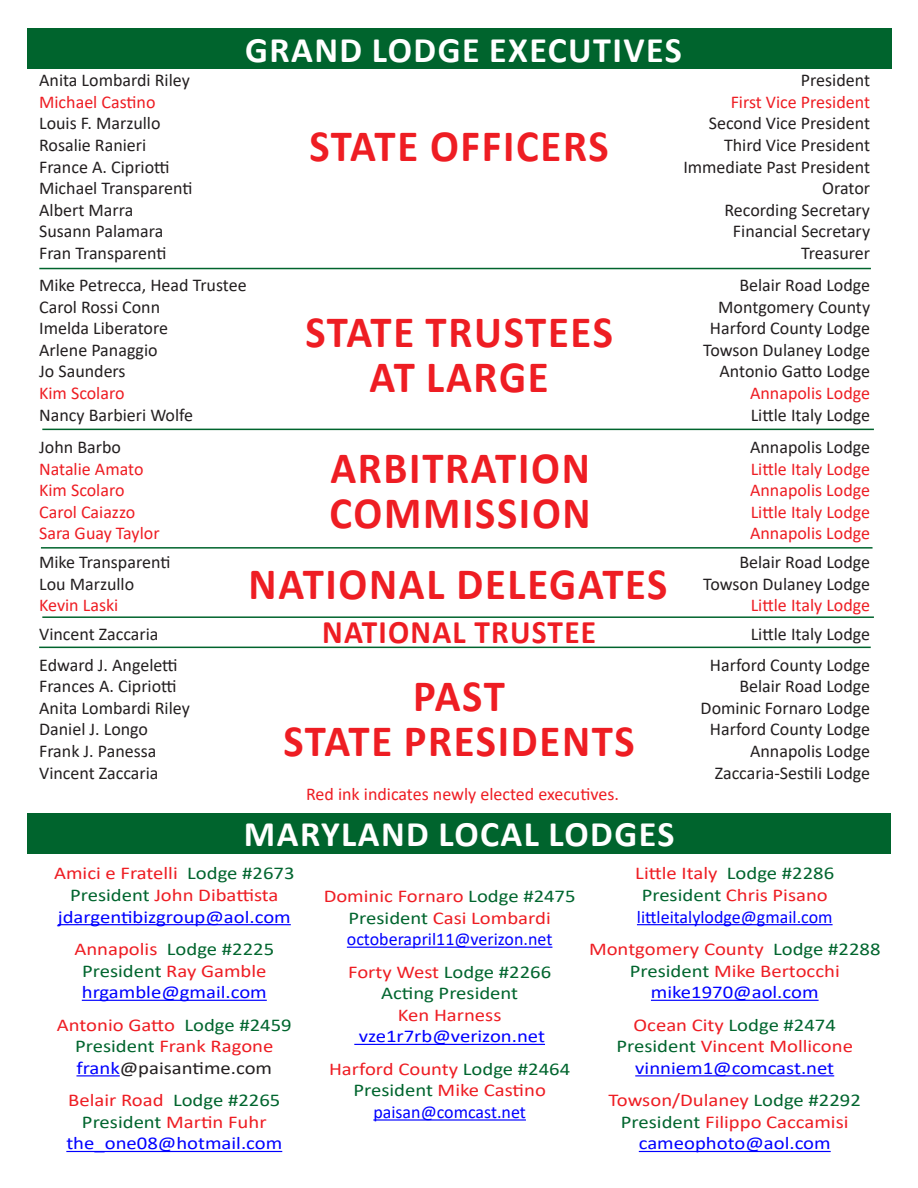
<style>
.page{position:relative;width:918px;height:1188px;background:#fff}
.page>*{position:absolute;margin:0;border:0;box-sizing:border-box;transform-origin:0 0}
.t1{font:700 45px/45px "Calibri";letter-spacing:.04em;color:#ee1d23;text-align:center;scale:.95 1}
.t2{font:700 36px "Calibri";letter-spacing:.04em;color:#fff}
.t3{font:700 33px "Calibri";letter-spacing:.04em;color:#ee1d23;scale:.95 1}
.t4{font:18px "Calibri";color:#231f20}
.t5{font:18px "Calibri";color:#ee1d23;scale:1.15 1}
.t6{font:18px "Calibri";color:#ee1d23}
.t7{font:18px "Calibri";color:#00f;scale:1.15 1}
.t8{font:18px "Calibri";color:#00652e;scale:1.15 1}
.t9{font:18px "Calibri";color:#00f}
.t10{font:18px "Calibri";color:#231f20;scale:1.15 1}
.s1{color:#00652e}
.s2{color:#ee1d23}
.s3{color:#00f}
</style>
<div class="page">
<div style="left:27px;top:813px;width:864px;height:40px;background:#00642d"></div>
<div style="left:27px;top:28px;width:864px;height:41px;background:#00642d"></div>
<hr style="left:58px;top:924px;width:233px;height:1px;background:#00f">
<hr style="left:82px;top:1000px;width:185px;height:1px;background:#00f">
<hr style="left:76px;top:1075px;width:44px;height:1px;background:#00f">
<hr style="left:66px;top:1151px;width:216px;height:1px;background:#00f">
<hr style="left:347px;top:947px;width:205px;height:1px;background:#00f">
<hr style="left:354px;top:1044px;width:191px;height:1px;background:#00f">
<hr style="left:373px;top:1119px;width:153px;height:2px;background:#00f">
<hr style="left:637px;top:924px;width:196px;height:1px;background:#00f">
<hr style="left:651px;top:1000px;width:168px;height:1px;background:#00f">
<hr style="left:635px;top:1075px;width:199px;height:1px;background:#00f">
<hr style="left:639px;top:1151px;width:192px;height:1px;background:#00f">
<hr style="left:39px;top:268px;width:832px;height:1px;background:#00642d">
<hr style="left:42px;top:616px;width:832px;height:2px;background:#00642d">
<hr style="left:41px;top:547px;width:832px;height:2px;background:#00642d">
<hr style="left:42px;top:429px;width:832px;height:1px;background:#00642d">
<hr style="left:39px;top:647px;width:832px;height:1px;background:#00642d">
<p class="t2" style="left:245px;top:25px;width:438px">GRAND LODGE EXECUTIVES</p>
<p class="t4" style="left:39px;top:68px;width:152px">Anita Lombardi Riley</p>
<p class="t4" style="left:801px;top:68px;width:71px">President</p>
<p class="t6" style="left:39px;top:89px;width:118px">Michael Castino</p>
<p class="t6" style="left:731px;top:89px;width:141px">First Vice President</p>
<p class="t4" style="left:39px;top:111px;width:123px">Louis F. Marzullo</p>
<p class="t4" style="left:709px;top:111px;width:163px">Second Vice President</p>
<p class="t4" style="left:39px;top:133px;width:109px">Rosalie Ranieri</p>
<p class="t4" style="left:724px;top:133px;width:148px">Third Vice President</p>
<p class="t4" style="left:39px;top:154px;width:132px">France A. Cipriotti</p>
<p class="t4" style="left:683px;top:154px;width:188px">Immediate Past President</p>
<p class="t4" style="left:39px;top:176px;width:155px">Michael Transparenti</p>
<p class="t4" style="left:822px;top:176px;width:49px">Orator</p>
<p class="t4" style="left:39px;top:197px;width:96px">Albert Marra</p>
<p class="t4" style="left:724px;top:197px;width:147px">Recording Secretary</p>
<p class="t4" style="left:39px;top:219px;width:126px">Susann Palamara</p>
<p class="t4" style="left:733px;top:219px;width:139px">Financial Secretary</p>
<p class="t4" style="left:39px;top:241px;width:129px">Fran Transparenti</p>
<p class="t4" style="left:801px;top:241px;width:71px">Treasurer</p>
<p class="t4" style="left:39px;top:273px;width:209px">Mike Petrecca, Head Trustee</p>
<p class="t4" style="left:739px;top:273px;width:132px">Belair Road Lodge</p>
<p class="t4" style="left:39px;top:294px;width:123px">Carol Rossi Conn</p>
<p class="t4" style="left:718px;top:294px;width:153px">Montgomery County</p>
<p class="t4" style="left:39px;top:316px;width:130px">Imelda Liberatore</p>
<p class="t4" style="left:710px;top:316px;width:162px">Harford County Lodge</p>
<p class="t4" style="left:39px;top:337px;width:120px">Arlene Panaggio</p>
<p class="t4" style="left:703px;top:337px;width:168px">Towson Dulaney Lodge</p>
<p class="t4" style="left:39px;top:359px;width:88px">Jo Saunders</p>
<p class="t4" style="left:720px;top:359px;width:152px">Antonio Gatto Lodge</p>
<p class="t6" style="left:39px;top:381px;width:87px">Kim Scolaro</p>
<p class="t6" style="left:750px;top:381px;width:122px">Annapolis Lodge</p>
<p class="t4" style="left:39px;top:402px;width:156px">Nancy Barbieri Wolfe</p>
<p class="t4" style="left:751px;top:402px;width:121px">Little Italy Lodge</p>
<p class="t4" style="left:39px;top:435px;width:83px">John Barbo</p>
<p class="t4" style="left:750px;top:435px;width:122px">Annapolis Lodge</p>
<p class="t6" style="left:39px;top:456px;width:106px">Natalie Amato</p>
<p class="t6" style="left:751px;top:456px;width:121px">Little Italy Lodge</p>
<p class="t6" style="left:39px;top:478px;width:87px">Kim Scolaro</p>
<p class="t6" style="left:750px;top:478px;width:122px">Annapolis Lodge</p>
<p class="t6" style="left:39px;top:499px;width:98px">Carol Caiazzo</p>
<p class="t6" style="left:751px;top:499px;width:121px">Little Italy Lodge</p>
<p class="t6" style="left:39px;top:521px;width:122px">Sara Guay Taylor</p>
<p class="t6" style="left:750px;top:521px;width:122px">Annapolis Lodge</p>
<p class="t4" style="left:39px;top:550px;width:133px">Mike Transparenti</p>
<p class="t4" style="left:739px;top:550px;width:132px">Belair Road Lodge</p>
<p class="t4" style="left:39px;top:571px;width:97px">Lou Marzullo</p>
<p class="t4" style="left:703px;top:571px;width:168px">Towson Dulaney Lodge</p>
<p class="t6" style="left:39px;top:593px;width:81px">Kevin Laski</p>
<p class="t6" style="left:751px;top:593px;width:121px">Little Italy Lodge</p>
<p class="t4" style="left:39px;top:622px;width:121px">Vincent Zaccaria</p>
<p class="t4" style="left:751px;top:622px;width:121px">Little Italy Lodge</p>
<p class="t4" style="left:39px;top:652px;width:140px">Edward J. Angeletti</p>
<p class="t4" style="left:710px;top:652px;width:162px">Harford County Lodge</p>
<p class="t4" style="left:39px;top:674px;width:139px">Frances A. Cipriotti</p>
<p class="t4" style="left:739px;top:674px;width:132px">Belair Road Lodge</p>
<p class="t4" style="left:39px;top:695px;width:152px">Anita Lombardi Riley</p>
<p class="t4" style="left:701px;top:695px;width:171px">Dominic Fornaro Lodge</p>
<p class="t4" style="left:39px;top:717px;width:110px">Daniel J. Longo</p>
<p class="t4" style="left:710px;top:717px;width:162px">Harford County Lodge</p>
<p class="t4" style="left:39px;top:739px;width:119px">Frank J. Panessa</p>
<p class="t4" style="left:750px;top:739px;width:122px">Annapolis Lodge</p>
<p class="t4" style="left:39px;top:760px;width:121px">Vincent Zaccaria</p>
<p class="t4" style="left:715px;top:760px;width:157px">Zaccaria-Sestili Lodge</p>
<p class="t6" style="left:306px;top:782px;width:314px">Red ink indicates newly elected executives.</p>
<p class="t1" style="left:309px;top:123px;width:317px">STATE OFFICERS</p>
<p class="t1" style="left:305px;top:309px;width:325px">STATE TRUSTEES<br>AT LARGE</p>
<p class="t1" style="left:329px;top:445px;width:277px;text-align:left">ARBITRATION<br>COMMISSION</p>
<p class="t1" style="left:249px;top:561px;width:442px">NATIONAL DELEGATES</p>
<p class="t3" style="left:322px;top:609px;width:290px">NATIONAL TRUSTEE</p>
<p class="t1" style="left:283px;top:673px;width:371px">PAST<br>STATE PRESIDENTS</p>
<p class="t2" style="left:244px;top:809px;width:432px">MARYLAND LOCAL LODGES</p>
<p class="t5" style="left:54px;top:861px;width:211px">Amici e Fratelli <span class="s1">Lodge #2673</span></p>
<p class="t5" style="left:70px;top:883px;width:183px"><span class="s1">President</span> John Dibattista</p>
<p class="t7" style="left:58px;top:904px;width:204px">jdargentibizgroup@aol.com</p>
<p class="t8" style="left:74px;top:937px;width:175px"><span class="s2">Annapolis</span> Lodge #2225</p>
<p class="t8" style="left:82px;top:958px;width:162px">President <span class="s2">Ray Gamble</span></p>
<p class="t7" style="left:82px;top:980px;width:162px">hrgamble@gmail.com</p>
<p class="t5" style="left:57px;top:1012px;width:206px">Antonio Gatto <span class="s1">Lodge #2459</span></p>
<p class="t5" style="left:75px;top:1034px;width:174px"><span class="s1">President</span> Frank Ragone</p>
<p class="t10" style="left:76px;top:1055px;width:172px"><span class="s3">frank</span>@paisantime.com</p>
<p class="t5" style="left:68px;top:1088px;width:186px">Belair Road <span class="s1">Lodge #2265</span></p>
<p class="t5" style="left:82px;top:1109px;width:162px"><span class="s1">President</span> Martin Fuhr</p>
<p class="t7" style="left:66px;top:1131px;width:189px">the_one08@hotmail.com</p>
<p class="t5" style="left:324px;top:883px;width:221px">Dominic Fornaro <span class="s1">Lodge #2475</span></p>
<p class="t5" style="left:349px;top:905px;width:177px"><span class="s1">President</span> Casi Lombardi</p>
<p class="t9" style="left:347px;top:927px;width:207px">octoberapril11@verizon.net</p>
<p class="t8" style="left:348px;top:959px;width:178px"><span class="s2">Forty West</span> Lodge #2266</p>
<p class="t8" style="left:381px;top:981px;width:121px">Acting President</p>
<p class="t5" style="left:398px;top:1002px;width:92px">Ken Harness</p>
<p class="t7" style="left:359px;top:1024px;width:163px">vze1r7rb@verizon.net</p>
<p class="t5" style="left:329px;top:1056px;width:211px">Harford County <span class="s1">Lodge #2464</span></p>
<p class="t5" style="left:353px;top:1078px;width:169px"><span class="s1">President</span> Mike Castino</p>
<p class="t9" style="left:373px;top:1099px;width:154px">paisan@comcast.net</p>
<p class="t5" style="left:635px;top:861px;width:174px">Little Italy <span class="s1">Lodge #2286</span></p>
<p class="t5" style="left:642px;top:883px;width:163px"><span class="s1">President</span> Chris Pisano</p>
<p class="t9" style="left:637px;top:904px;width:197px">littleitalylodge@gmail.com</p>
<p class="t5" style="left:589px;top:937px;width:255px">Montgomery County <span class="s1">Lodge #2288</span></p>
<p class="t5" style="left:630px;top:958px;width:184px"><span class="s1">President</span> Mike Bertocchi</p>
<p class="t7" style="left:651px;top:980px;width:147px">mike1970@aol.com</p>
<p class="t8" style="left:634px;top:1012px;width:177px"><span class="s2">Ocean City</span> Lodge #2474</p>
<p class="t5" style="left:617px;top:1034px;width:207px"><span class="s1">President</span> Vincent Mollicone</p>
<p class="t7" style="left:635px;top:1055px;width:175px">vinniem1@comcast.net</p>
<p class="t5" style="left:609px;top:1088px;width:221px">Towson/Dulaney <span class="s1">Lodge #2292</span></p>
<p class="t5" style="left:621px;top:1109px;width:199px"><span class="s1">President</span> Filippo Caccamisi</p>
<p class="t7" style="left:639px;top:1131px;width:168px">cameophoto@aol.com</p>
</div>
